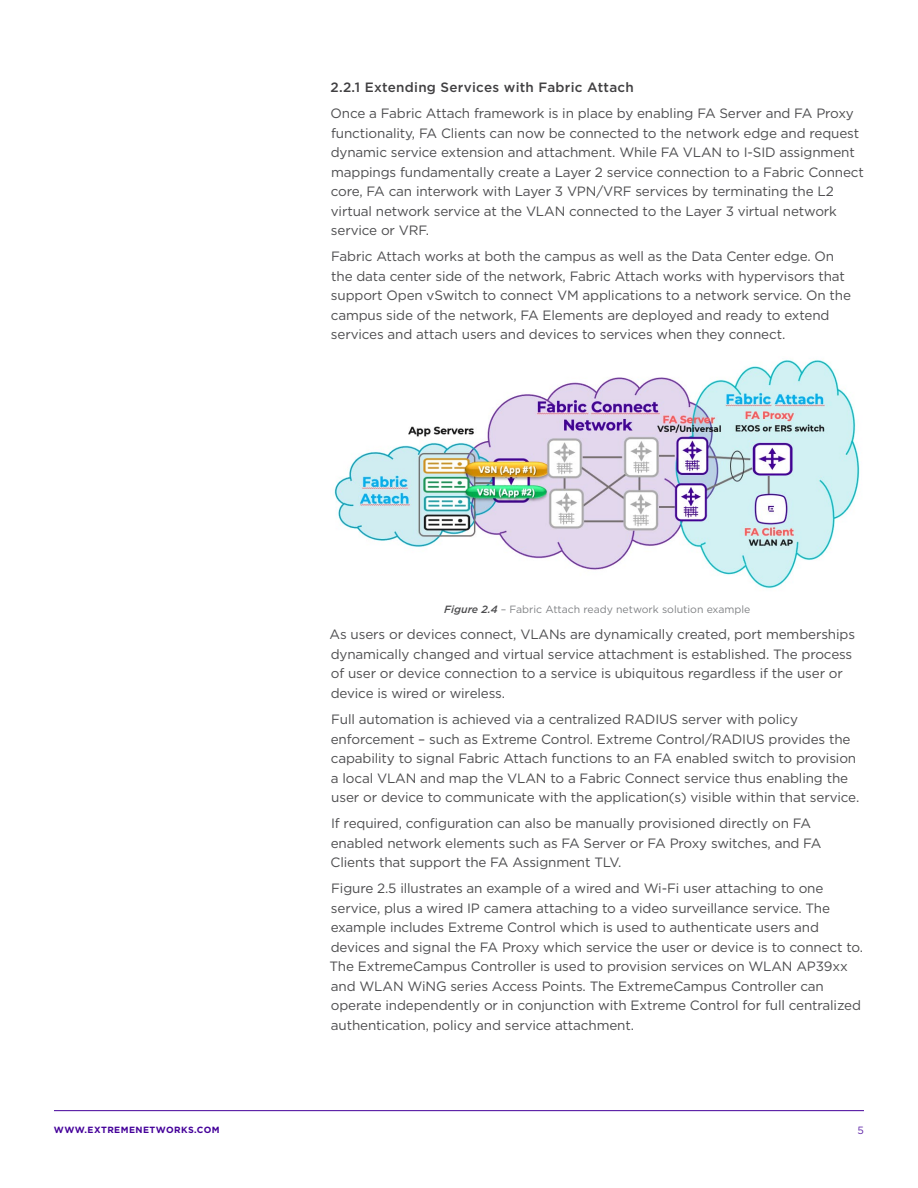
<style>
.page{position:relative;width:918px;height:1188px;background:#fff}
.page>*{position:absolute;margin:0;border:0;box-sizing:border-box;transform-origin:0 0}
.t1{font:13.5px/19.5px "Gotham";letter-spacing:-.01em;color:#4d4d4f}
.t2{font:500 13.5px "Gotham";letter-spacing:.02em;color:#414042}
.t3{font:10.5px "Gotham";color:#808285}
.t4{font:10.5px "Gotham";color:#6026a8}
.t5{font:700 9px "Gotham";letter-spacing:.05em;color:#409}
.s1{font-weight:500;font-style:italic;color:#4d4d4f}
</style>
<div class="page">
<hr style="left:54px;top:1110px;width:810px;height:1px;background:#409">
<img style="left:334px;top:359px;width:526px;height:230px">
<p class="t2" style="left:331px;top:78px;width:305px">2.2.1 Extending Services with Fabric Attach</p>
<p class="t1" style="left:331px;top:103px;width:535px">Once a Fabric Attach framework is in place by enabling FA Server and FA Proxy functionality, FA Clients can now be connected to the network edge and request dynamic service extension and attachment. While FA VLAN to I-SID assignment mappings fundamentally create a Layer 2 service connection to a Fabric Connect core, FA can interwork with Layer 3 VPN/VRF services by terminating the L2 virtual network service at the VLAN connected to the Layer 3 virtual network service or VRF.</p>
<p class="t1" style="left:331px;top:246px;width:522px">Fabric Attach works at both the campus as well as the Data Center edge. On the data center side of the network, Fabric Attach works with hypervisors that support Open vSwitch to connect VM applications to a network service. On the campus side of the network, FA Elements are deployed and ready to extend services and attach users and devices to services when they connect.</p>
<p class="t3" style="left:444px;top:603px;width:308px"><span class="s1">Figure 2.4</span> – Fabric Attach ready network solution example</p>
<p class="t1" style="left:330px;top:624px;width:527px">As users or devices connect, VLANs are dynamically created, port memberships dynamically changed and virtual service attachment is established. The process of user or device connection to a service is ubiquitous regardless if the user or device is wired or wireless.</p>
<p class="t1" style="left:331px;top:709px;width:530px">Full automation is achieved via a centralized RADIUS server with policy enforcement – such as Extreme Control. Extreme Control/RADIUS provides the capability to signal Fabric Attach functions to an FA enabled switch to provision a local VLAN and map the VLAN to a Fabric Connect service thus enabling the user or device to communicate with the application(s) visible within that service.</p>
<p class="t1" style="left:331px;top:813px;width:493px">If required, configuration can also be manually provisioned directly on FA enabled network elements such as FA Server or FA Proxy switches, and FA<br>Clients that support the FA Assignment TLV.</p>
<p class="t1" style="left:329px;top:879px;width:535px">Figure 2.5 illustrates an example of a wired and Wi-Fi user attaching to one service, plus a wired IP camera attaching to a video surveillance service. The example includes Extreme Control which is used to authenticate users and devices and signal the FA Proxy which service the user or device is to connect to.<br>The ExtremeCampus Controller is used to provision services on WLAN AP39xx and WLAN WiNG series Access Points. The ExtremeCampus Controller can operate independently or in conjunction with Extreme Control for full centralized authentication, policy and service attachment.</p>
<p class="t5" style="left:54px;top:1124px;width:167px">WWW.EXTREMENETWORKS.COM</p>
<p class="t4" style="left:858px;top:1124px;width:8px">5</p>
</div>
